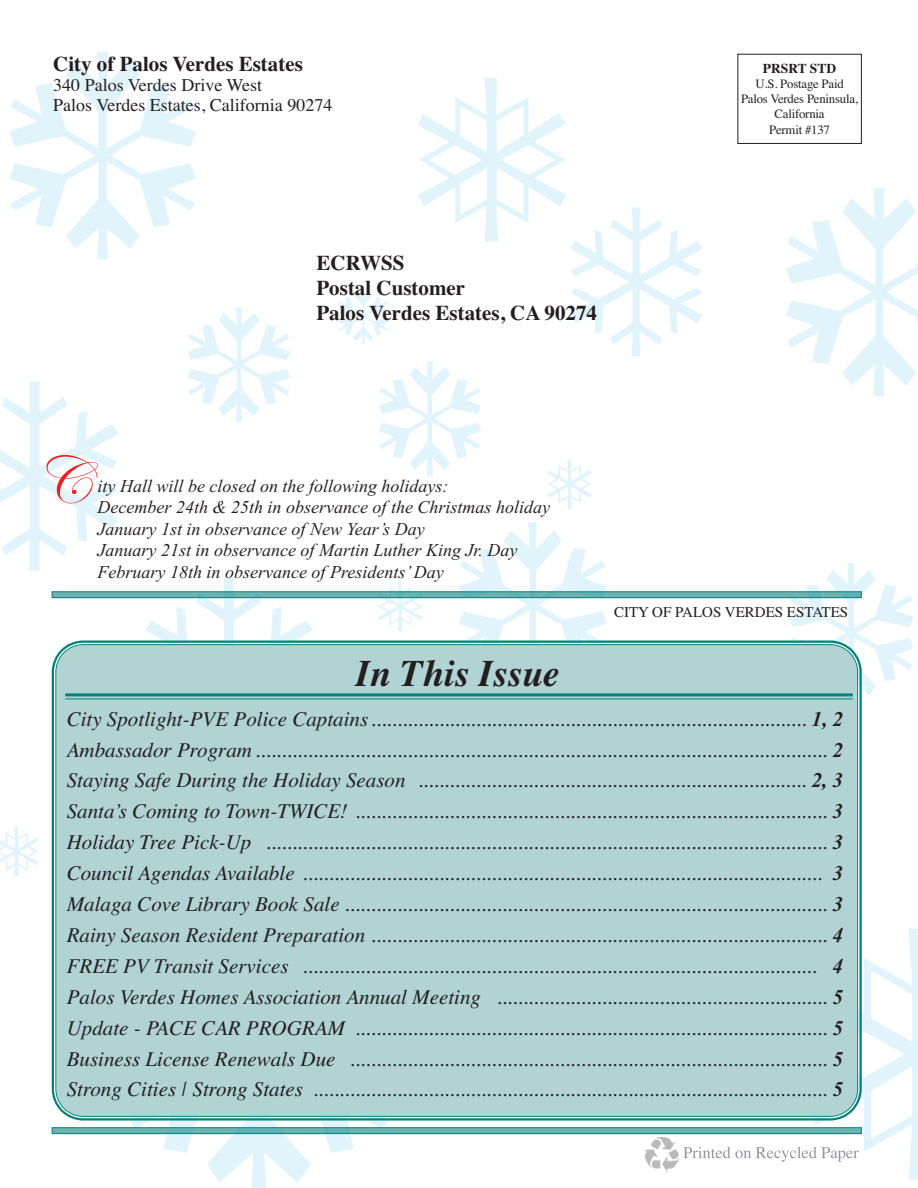
<style>
.page{position:relative;width:918px;height:1188px;background:#fff}
.page>*{position:absolute;margin:0;border:0;box-sizing:border-box;transform-origin:0 0}
.t1{font:67.5px "Edwardian Script ITC";color:#ee1d23}
.t2{font:italic 700 37.5px "Times";color:#231f20}
.t3{font:italic 21px/30.9px "Times";color:#231f20;text-align:justify}
.t4{font:700 21px/25.2px "Times";color:#231f20}
.t5{font:italic 18px/21.6px "Times New Roman";color:#231f20}
.t6{font:18px/19.8px "Times";color:#231f20}
.t7{font:15px "Times";color:#231f20}
.t8{font:700 13.5px "Times";color:#231f20}
.t9{font:12.75px/15px "Times";letter-spacing:-.015em;color:#231f20;text-align:center}
.s1{font-family:"Times New Roman PS Bold Italic MT OTF";font-style:normal}
</style>
<div class="page">
<img style="left:0;top:52px;width:918px;height:1136px">
<img style="left:54px;top:593px;width:806px;height:3px">
<div style="left:52px;top:591px;width:810px;height:7px;border:1px solid #00827a"></div>
<svg style="left:51px;top:639px;width:812px;height:483px"></svg>
<div style="left:55px;top:644px;width:803px;height:473px;background:#b1d3d3"></div>
<hr style="left:65px;top:693px;width:788px;height:3px;background:#00827a">
<hr style="left:65px;top:698px;width:788px;height:1px;background:#00827a">
<div style="left:738px;top:54px;width:123px;height:89px;background:#fff"></div>
<div style="left:737px;top:54px;width:125px;height:90px;border:1px solid #231f20"></div>
<img style="left:683px;top:1147px;width:68px;height:11px">
<img style="left:645px;top:1137px;width:33px;height:35px">
<img style="left:54px;top:1129px;width:806px;height:3px">
<div style="left:52px;top:1127px;width:810px;height:7px;border:1px solid #00827a"></div>
<p class="t4" style="left:53px;top:51px;width:251px">City of Palos Verdes Estates</p>
<p class="t6" style="left:53px;top:75px;width:281px">340 Palos Verdes Drive West<br>Palos Verdes Estates, California 90274</p>
<p class="t4" style="left:316px;top:250px;width:282px">ECRWSS<br>Postal Customer<br>Palos Verdes Estates, CA 90274</p>
<p class="t8" style="left:763px;top:60px;width:75px">PRSRT STD</p>
<p class="t9" style="left:741px;top:76px;width:119px">U.S. Postage Paid<br>Palos Verdes Peninsula,<br>California</p>
<p class="t9" style="left:769px;top:122px;width:62px">Permit #137</p>
<h1 class="t1" style="left:35px;top:439px;width:55px">C</h1>
<p class="t5" style="left:98px;top:475px;width:454px">ity Hall will be closed on the following holidays:<br>December 24th &amp; 25th in observance of the Christmas holiday January 1st in observance of New Year’s Day<br>January 21st in observance of Martin Luther King Jr. Day February 18th in observance of Presidents’Day</p>
<h2 class="t2" style="left:355px;top:651px;width:206px">In This Issue</h2>
<p class="t7" style="left:614px;top:603px;width:236px">CITY OF PALOS VERDES ESTATES</p>
<p class="t3" style="left:67px;top:703px;width:778px">City Spotlight-PVE Police Captains................................................................................... <span class="s1">1, 2<br></span>Ambassador Program............................................................................................................. <span class="s1">2<br></span>Staying Safe During the Holiday Season .......................................................................... <span class="s1">2, 3<br></span>Santa’s Coming to Town-TWICE! .......................................................................................... <span class="s1">3<br></span>Holiday Tree Pick-Up ........................................................................................................... <span class="s1">3<br></span>Council Agendas Available ................................................................................................... <span class="s1">3<br></span>Malaga Cove Library Book Sale ............................................................................................ <span class="s1">3<br></span>Rainy Season Resident Preparation ....................................................................................... <span class="s1">4<br></span>FREE PV Transit Services .................................................................................................. <span class="s1">4<br></span>Palos Verdes Homes Association Annual Meeting ............................................................... <span class="s1">5<br></span>Update - PACE CAR PROGRAM .......................................................................................... <span class="s1">5<br></span>Business License Renewals Due ........................................................................................... <span class="s1">5<br></span>Strong Cities | Strong States .................................................................................................. <span class="s1">5</span></p>
</div>
